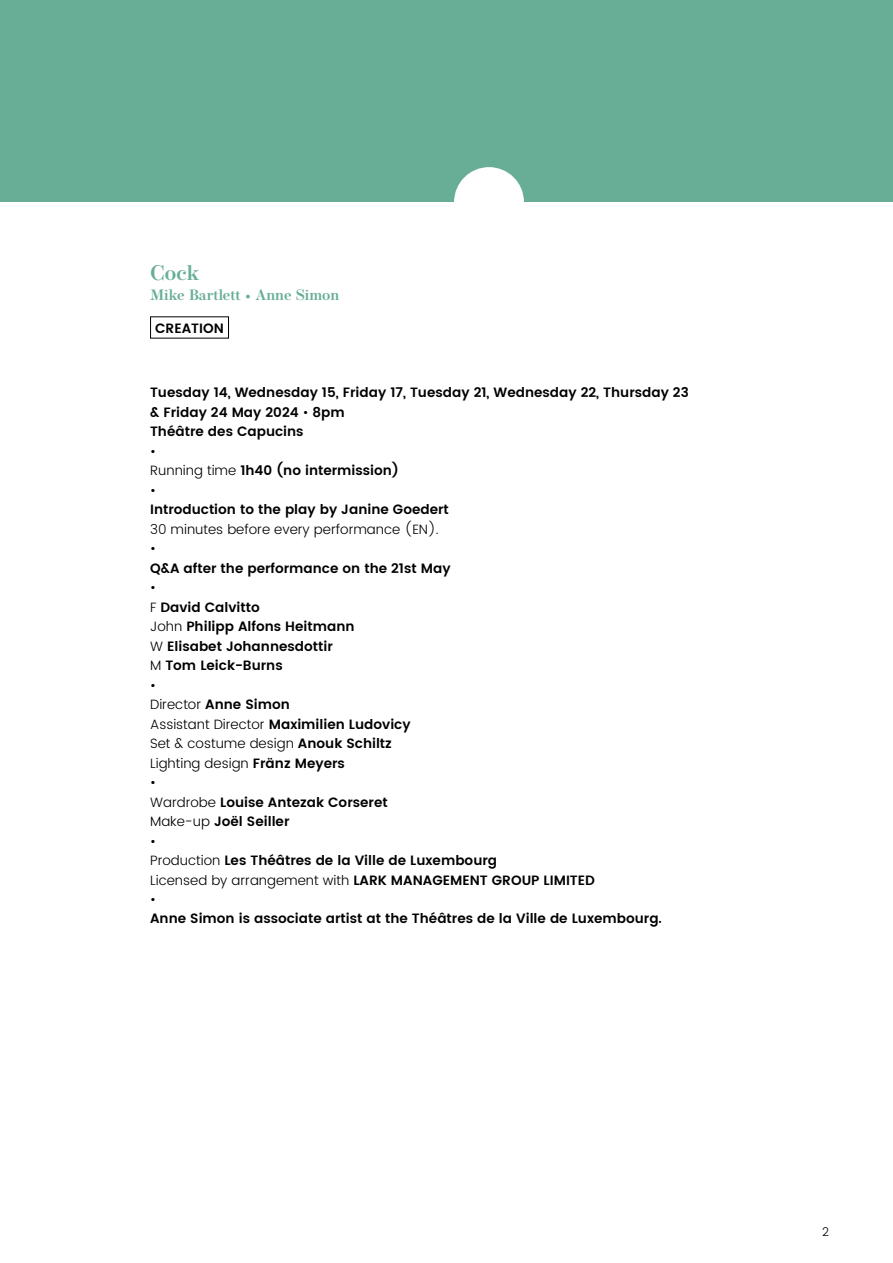
<style>
.page{position:relative;width:893px;height:1263px;background:#fff}
.page>*{position:absolute;margin:0;border:0;box-sizing:border-box;transform-origin:0 0}
.t1{font:600 21px "Operetta 8";color:#68ae96}
.t2{font:600 15px "Operetta 8";color:#68ae96}
.t3{font:600 13.5px/19.5px "Poppins";color:#000}
.t4{font:300 13.5px/19.5px "Poppins";color:#000}
.t5{font:300 12px "Poppins";color:#000}
.s1{font-weight:300}
</style>
<div class="page">
<div style="left:0;top:0;width:893px;height:202px;background:#68ae96"></div>
<div style="left:454px;top:167px;width:70px;height:70px;background:#fff;border-radius:50%"></div>
<h1 class="t1" style="left:150px;top:261px;width:51px">Cock</h1>
<p class="t2" style="left:150px;top:286px;width:191px">Mike Bartlett • Anne Simon</p>
<p class="t3" style="left:155px;top:319px;width:70px">CREATION</p>
<p class="t3" style="left:150px;top:383px;width:540px">Tuesday 14, Wednesday 15, Friday 17, Tuesday 21, Wednesday 22, Thursday 23 &amp; Friday 24 May 2024 <span class="s1">•</span> 8pm<br>Théâtre des Capucins</p>
<p class="t3" style="left:150px;top:442px;width:250px"><span class="s1">•<br>Running time</span> 1h40 (no intermission) <span class="s1">•</span></p>
<p class="t3" style="left:150px;top:500px;width:300px">Introduction to the play by Janine Goedert</p>
<p class="t4" style="left:150px;top:520px;width:290px">30 minutes before every performance (EN). •</p>
<p class="t3" style="left:150px;top:559px;width:302px">Q&amp;A after the performance on the 21st May</p>
<p class="t3" style="left:150px;top:578px;width:446px"><span class="s1">•<br>F</span> David Calvitto<br><span class="s1">John</span> Philipp Alfons Heitmann<br><span class="s1">W</span> Elisabet Johannesdottir<br><span class="s1">M</span> Tom Leick-Burns<br><span class="s1">•<br>Director</span> Anne Simon<br><span class="s1">Assistant Director</span> Maximilien Ludovicy<br><span class="s1">Set &amp; costume design</span> Anouk Schiltz<br><span class="s1">Lighting design</span> Fränz Meyers<br><span class="s1">•<br>Wardrobe</span> Louise Antezak Corseret<br><span class="s1">Make-up</span> Joël Seiller<br><span class="s1">•<br>Production</span> Les Théâtres de la Ville de Luxembourg<br><span class="s1">Licensed by arrangement with</span> LARK MANAGEMENT GROUP LIMITED <span class="s1">•</span></p>
<p class="t3" style="left:150px;top:909px;width:513px">Anne Simon is associate artist at the Théâtres de la Ville de Luxembourg.</p>
<p class="t5" style="left:822px;top:1223px;width:8px">2</p>
</div>
